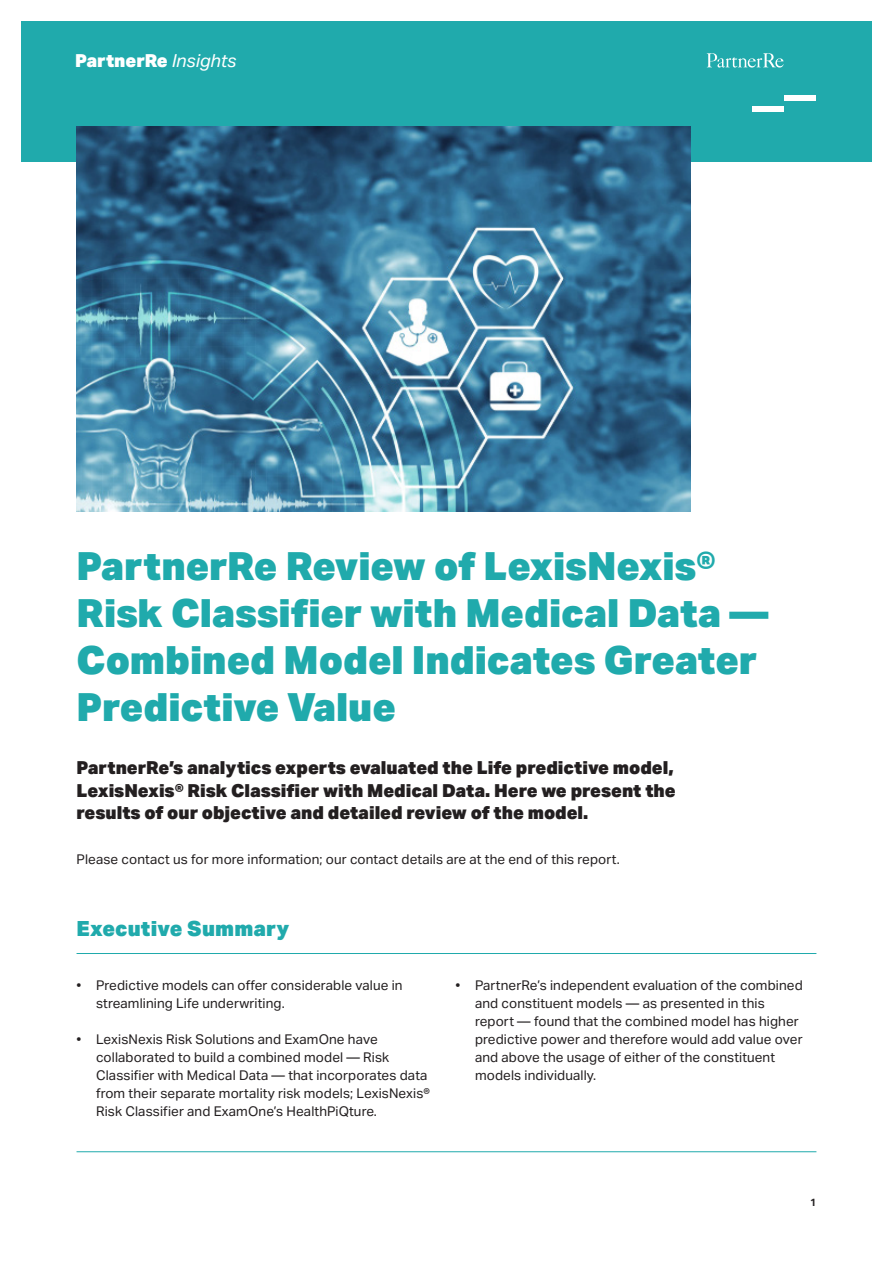
<style>
.page{position:relative;width:893px;height:1263px;background:#fff}
.page>*{position:absolute;margin:0;border:0;box-sizing:border-box;transform-origin:0 0}
.pg_01_Article_Title{font:900 39px/46.8px "Aktiv Grotesk";color:#20aaac}
.pg_01_Header{font:900 21px "Aktiv Grotesk";letter-spacing:.01em;color:#20aaac}
.pg_01_Introduction_C{font:900 18px/22.5px "Aktiv Grotesk";color:#231f20}
.t1{font:900 18px "Aktiv Grotesk";color:#fff}
.Body_Copy{font:13.5px/18px "Aktiv Grotesk";letter-spacing:.01em;color:#231f20}
.t2{font:700 10.5px "Aktiv Grotesk";color:#231f20}
.s1{font-weight:400;font-style:italic}
</style>
<div class="page">
<div style="left:21px;top:21px;width:851px;height:141px;background:#20aaac"></div>
<hr style="left:77px;top:1151px;width:739px;height:1px;background:#20aaac">
<hr style="left:77px;top:953px;width:739px;height:1px;background:#20aaac">
<div style="left:784px;top:96px;width:32px;height:5px;background:#fff"></div>
<div style="left:752px;top:107px;width:32px;height:5px;background:#fff"></div>
<svg style="left:707px;top:53px;width:77px;height:15px"></svg>
<img style="left:77px;top:126px;width:613px;height:385px">
<h3 class="t1" style="left:75px;top:49px;width:163px">PartnerRe <span class="s1">Insights</span></h3>
<p class="pg_01_Article_Title" style="left:77px;top:542px;width:693px">PartnerRe Review of LexisNexis®<br>Risk Classifier with Medical Data —<br>Combined Model Indicates Greater<br>Predictive Value</p>
<p class="pg_01_Introduction_C" style="left:77px;top:756px;width:601px">PartnerRe’s analytics experts evaluated the Life predictive model,<br>LexisNexis® Risk Classifier with Medical Data. Here we present the results of our objective and detailed review of the model.</p>
<p class="Body_Copy" style="left:77px;top:850px;width:545px">Please contact us for more information; our contact details are at the end of this report.</p>
<p class="pg_01_Header" style="left:77px;top:915px;width:214px">Executive Summary</p>
<p class="Body_Copy" style="left:96px;top:976px;width:308px;text-indent:-19px">• Predictive models can offer considerable value in streamlining Life underwriting.</p>
<p class="Body_Copy" style="left:96px;top:1030px;width:336px;text-indent:-19px">• LexisNexis Risk Solutions and ExamOne have collaborated to build a combined model — Risk Classifier with Medical Data — that incorporates data from their separate mortality risk models; LexisNexis® Risk Classifier and ExamOne’s HealthPiQture.</p>
<p class="Body_Copy" style="left:475px;top:976px;width:329px;text-indent:-20px">• PartnerRe’s independent evaluation of the combined and constituent models — as presented in this report — found that the combined model has higher predictive power and therefore would add value over and above the usage of either of the constituent models individually.</p>
<p class="t2" style="left:810px;top:1195px;width:8px">1</p>
</div>
